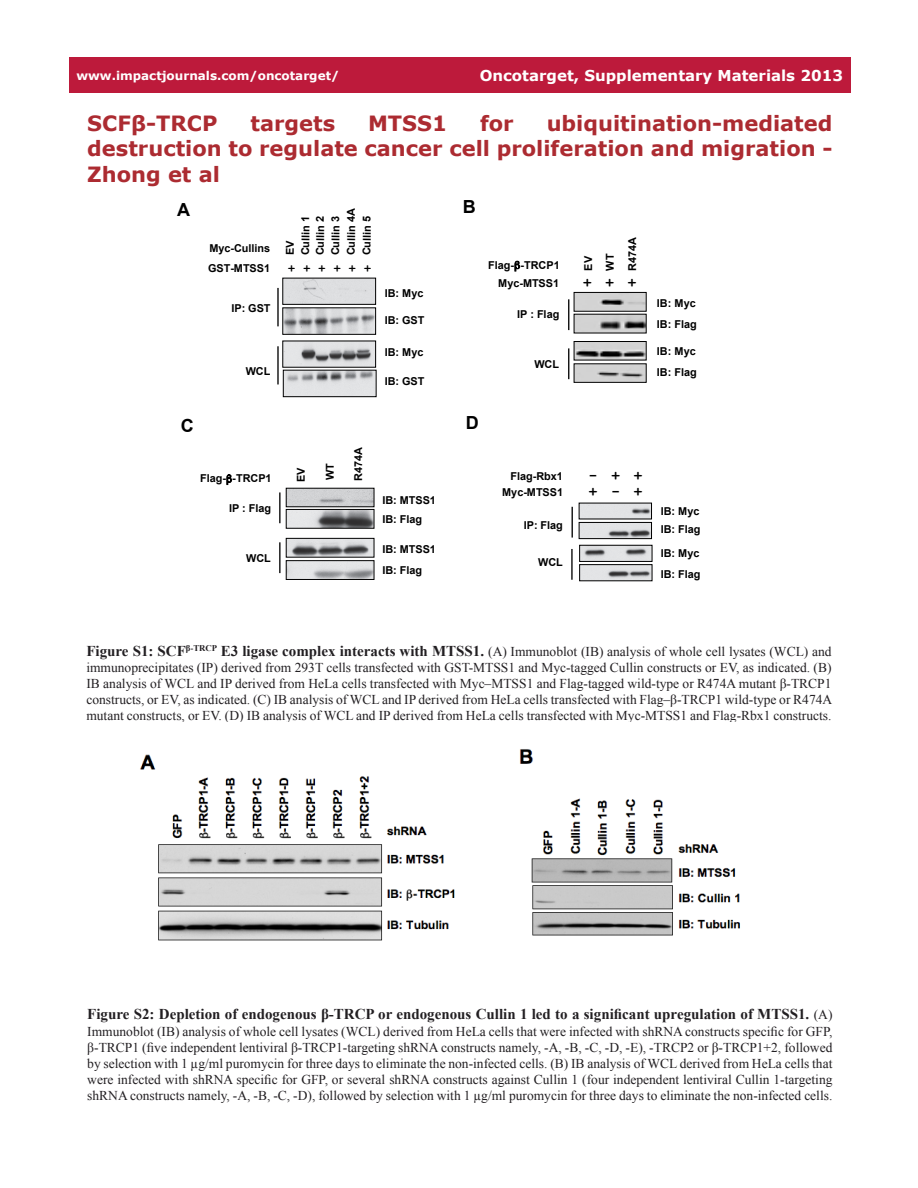
<style>
.page{position:relative;width:918px;height:1188px;background:#fff}
.page>*{position:absolute;margin:0;border:0;box-sizing:border-box;transform-origin:0 0}
.t1{font:700 21px/25.2px "Verdana";color:#ac2b31;text-align:justify}
.t2{font:700 18px "Arial";color:#000}
.t3{font:700 15.45px/15.6px "Courier New";color:#000}
.FigureText{font:700 15px "Times New Roman";color:#221f22}
.t4{font:700 15px "Verdana";color:#fff}
.FigureText-2{font:13.5px/16.2px "Times New Roman";color:#221f22;text-align:justify}
.t5{font:700 12.75px "Courier New";color:#000}
.t6{font:700 12px "Verdana";color:#fff}
.t7{font:700 10.95px/15.3px "Arial";color:#000}
.s1{font-weight:700;font-size:15px}
.s2{font-weight:400;font-size:13.5px}
</style>
<div class="page">
<div style="left:69px;top:57px;width:781px;height:36px;background:#bd1a3b"></div>
<hr style="left:279px;top:492px;width:2px;height:31px;background:#000">
<hr style="left:279px;top:542px;width:2px;height:31px;background:#000">
<img style="left:288px;top:490px;width:84px;height:15px">
<div style="left:286px;top:488px;width:88px;height:19px;border:1px solid #000"></div>
<img style="left:288px;top:540px;width:84px;height:16px">
<div style="left:286px;top:538px;width:88px;height:20px;border:1px solid #000"></div>
<img style="left:288px;top:511px;width:84px;height:16px">
<div style="left:286px;top:509px;width:88px;height:20px;border:1px solid #000"></div>
<img style="left:288px;top:562px;width:84px;height:16px">
<div style="left:286px;top:560px;width:88px;height:20px;border:1px solid #000"></div>
<hr style="left:277px;top:288px;width:2px;height:38px;background:#000">
<hr style="left:277px;top:346px;width:2px;height:38px;background:#000">
<div style="left:284px;top:280px;width:90px;height:23px;background:#dddee0"></div>
<div style="left:282px;top:278px;width:94px;height:27px;border:1px solid #000"></div>
<img style="left:285px;top:372px;width:90px;height:23px">
<div style="left:283px;top:370px;width:94px;height:27px;border:1px solid #000"></div>
<img style="left:284px;top:343px;width:90px;height:23px">
<img style="left:284px;top:309px;width:90px;height:24px">
<div style="left:282px;top:307px;width:94px;height:28px;border:1px solid #000"></div>
<hr style="left:568px;top:299px;width:1px;height:31px;background:#000">
<hr style="left:568px;top:348px;width:1px;height:31px;background:#000">
<img style="left:576px;top:294px;width:69px;height:16px">
<div style="left:574px;top:292px;width:73px;height:20px;border:1px solid #000"></div>
<img style="left:576px;top:316px;width:69px;height:15px">
<img style="left:576px;top:343px;width:69px;height:15px">
<div style="left:574px;top:341px;width:73px;height:19px;border:1px solid #000"></div>
<img style="left:576px;top:365px;width:69px;height:16px">
<div style="left:574px;top:363px;width:73px;height:20px;border:1px solid #000"></div>
<hr style="left:572px;top:507px;width:1px;height:31px;background:#000">
<hr style="left:571px;top:549px;width:2px;height:31px;background:#000">
<img style="left:581px;top:505px;width:69px;height:12px">
<img style="left:581px;top:524px;width:69px;height:13px">
<div style="left:579px;top:522px;width:73px;height:17px;border:1px solid #000"></div>
<img style="left:581px;top:566px;width:69px;height:13px">
<div style="left:579px;top:564px;width:73px;height:17px;border:1px solid #000"></div>
<img style="left:581px;top:547px;width:69px;height:13px">
<div style="left:579px;top:545px;width:73px;height:17px;border:1px solid #000"></div>
<img style="left:140px;top:749px;width:600px;height:192px">
<svg style="left:227px;top:474px;width:5px;height:11px"></svg>
<svg style="left:515px;top:261px;width:5px;height:10px"></svg>
<p class="t6" style="left:76px;top:67px;width:264px">www.impactjournals.com/oncotarget/</p>
<p class="t4" style="left:480px;top:65px;width:365px">Oncotarget, Supplementary Materials 2013</p>
<p class="t1" style="left:87px;top:111px;width:132px">SCFβ-TRCP</p>
<p class="t1" style="left:250px;top:111px;width:86px">targets</p>
<p class="t1" style="left:368px;top:111px;width:80px">MTSS1</p>
<p class="t1" style="left:480px;top:111px;width:35px">for</p>
<p class="t1" style="left:87px;top:111px;width:747px;text-indent:459px">ubiquitination-mediated destruction to regulate cancer cell proliferation and migration - Zhong et al</p>
<p class="t2" style="left:177px;top:198px;width:15px">A</p>
<p class="t2" style="left:463px;top:195px;width:15px">B</p>
<p class="t7" style="left:283px;top:255px;width:50px;rotate:-89deg">EV<br>Cullin 1<br>Cullin 2<br>Cullin 3<br>Cullin 4A<br>Cullin 5</p>
<p class="t7" style="left:209px;top:241px;width:62px">Myc-Cullins</p>
<p class="t7" style="left:208px;top:260px;width:64px">GST-MTSS1</p>
<p class="t7" style="left:231px;top:301px;width:41px">IP: GST</p>
<p class="t7" style="left:246px;top:364px;width:26px">WCL</p>
<p class="t5" style="left:288px;top:260px;width:85px">+ + + + + +</p>
<p class="t7" style="left:385px;top:286px;width:40px">IB: Myc</p>
<p class="t7" style="left:385px;top:312px;width:41px">IB: GST</p>
<p class="t7" style="left:385px;top:345px;width:40px">IB: Myc</p>
<p class="t7" style="left:385px;top:374px;width:41px">IB: GST</p>
<p class="t7" style="left:488px;top:258px;width:73px">Flag- -TRCP1</p>
<p class="t7" style="left:498px;top:276px;width:62px">Myc-MTSS1</p>
<p class="t7" style="left:517px;top:307px;width:44px">IP : Flag</p>
<p class="t7" style="left:534px;top:357px;width:26px">WCL</p>
<p class="t7" style="left:578px;top:271px;width:35px;line-height:21.9px;rotate:-90deg">EV<br>WT<br>R474A</p>
<p class="t3" style="left:583px;top:274px;width:56px">+++</p>
<p class="t2" style="left:181px;top:414px;width:15px">C</p>
<p class="t2" style="left:466px;top:411px;width:15px">D</p>
<p class="t7" style="left:200px;top:471px;width:73px">Flag- -TRCP1</p>
<p class="t7" style="left:294px;top:482px;width:16px;rotate:-90deg">EV</p>
<p class="t7" style="left:323px;top:480px;width:18px;rotate:-90deg">WT</p>
<p class="t7" style="left:229px;top:501px;width:44px">IP : Flag</p>
<p class="t7" style="left:246px;top:551px;width:26px">WCL</p>
<p class="t7" style="left:351px;top:481px;width:35px;rotate:-90deg">R474A</p>
<p class="t7" style="left:382px;top:491px;width:55px;line-height:19.4px">IB: MTSS1<br>IB: Flag</p>
<p class="t7" style="left:382px;top:540px;width:55px;line-height:20.4px">IB: MTSS1<br>IB: Flag</p>
<p class="t7" style="left:511px;top:469px;width:54px">Flag-Rbx1</p>
<p class="t3" style="left:589px;top:467px;width:56px">-++ +-+</p>
<p class="t7" style="left:502px;top:485px;width:62px">Myc-MTSS1</p>
<p class="t7" style="left:524px;top:518px;width:41px">IP: Flag</p>
<p class="t7" style="left:538px;top:555px;width:26px">WCL</p>
<p class="t7" style="left:657px;top:294px;width:41px;line-height:20.4px">IB: Myc<br>IB: Flag</p>
<p class="t7" style="left:657px;top:340px;width:41px;line-height:21.8px">IB: Myc<br>IB: Flag</p>
<p class="t7" style="left:661px;top:503px;width:41px;line-height:18px">IB: Myc<br>IB: Flag</p>
<p class="t7" style="left:661px;top:567px;width:41px">IB: Flag</p>
<p class="t7" style="left:661px;top:546px;width:40px">IB: Myc</p>
<p class="FigureText-2" style="left:86px;top:643px;width:747px"><span class="s1">Figure S1: SCF</span><sup>β-TRCP</sup> <span class="s1">E3 ligase complex interacts with MTSS1.</span> (A) Immunoblot (IB) analysis of whole cell lysates (WCL) and immunoprecipitates (IP) derived from 293T cells transfected with GST-MTSS1 and Myc-tagged Cullin constructs or EV, as indicated. (B)<br>IB analysis of WCL and IP derived from HeLa cells transfected with Myc–MTSS1 and Flag-tagged wild-type or R474A mutant β-TRCP1 constructs, or EV, as indicated. (C) IB analysis of WCL and IP derived from HeLa cells transfected with Flag–β-TRCP1 wild-type or R474A mutant constructs, or EV. (D) IB analysis of WCL and IP derived from HeLa cells transfected with Myc-MTSS1 and Flag-Rbx1 constructs.</p>
<p class="FigureText" style="left:87px;top:1004px;width:747px">Figure S2: Depletion of endogenous β-TRCP or endogenous Cullin 1 led to a significant upregulation of MTSS1. <span class="s2">(A)</span></p>
<p class="FigureText-2" style="left:87px;top:1023px;width:747px">Immunoblot (IB) analysis of whole cell lysates (WCL) derived from HeLa cells that were infected with shRNA constructs specific for GFP, β-TRCP1 (five independent lentiviral β-TRCP1-targeting shRNA constructs namely, -A, -B, -C, -D, -E), -TRCP2 or β-TRCP1+2, followed by selection with 1 µg/ml puromycin for three days to eliminate the non-infected cells. (B) IB analysis of WCL derived from HeLa cells that were infected with shRNA specific for GFP, or several shRNA constructs against Cullin 1 (four independent lentiviral Cullin 1-targeting shRNA constructs namely, -A, -B, -C, -D), followed by selection with 1 µg/ml puromycin for three days to eliminate the non-infected cells.</p>
</div>
